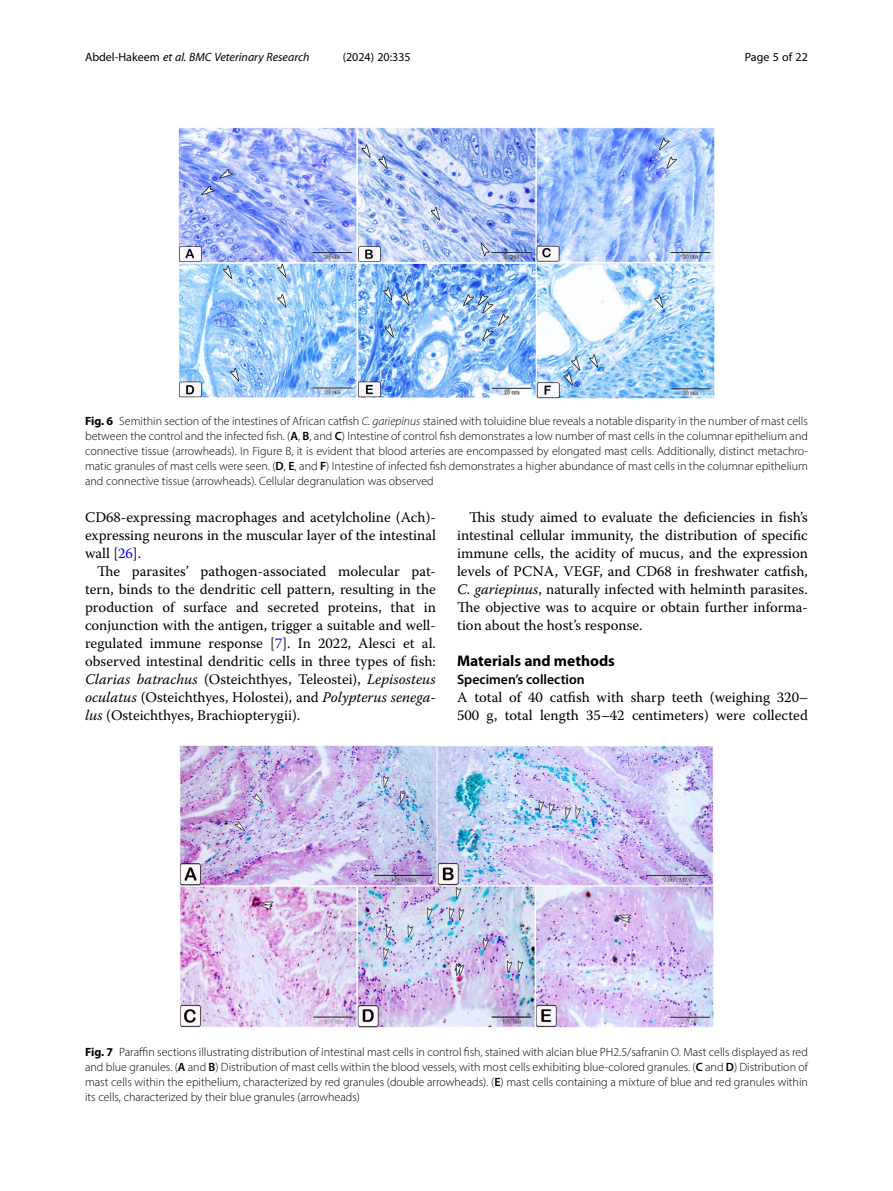
<style>
.page{position:relative;width:893px;height:1191px;background:#fff}
.page>*{position:absolute;margin:0;border:0;box-sizing:border-box;transform-origin:0 0}
.Head_1{font:700 15.45px "Myriad Pro";color:#000}
.Body_Text_Indent{font:14.7px/18px "Warnock Pro";color:#000;text-align:justify}
.Body_Text{font:14.7px/18px "Warnock Pro";color:#000}
.Head_2_After_1{font:600 13.8px "Myriad Pro";color:#000}
.Figure_Caption{font:300 12px/15px "Myriad Pro";color:#000;text-align:justify}
.t1{font:italic 12px "Myriad Pro";color:#000}
.t2{font:12px "Myriad Pro";color:#000}
.s1{font-style:normal}
.s2{font-weight:700}
.s3{font-style:italic}
.s4{font-weight:600}
.s5{color:#00f}
</style>
<div class="page">
<img style="left:179px;top:745px;width:535px;height:283px">
<img style="left:179px;top:126px;width:535px;height:272px">
<p class="t1" style="left:85px;top:50px;width:226px"><span class="s1">Abdel-Hakeem</span> et al. BMC Veterinary Research</p>
<p class="t2" style="left:343px;top:50px;width:70px">(2024) 20:335</p>
<p class="t2" style="left:745px;top:50px;width:65px">Page 5 of 22</p>
<p class="Figure_Caption" style="left:85px;top:414px;width:724px"><span class="s2">Fig. 6</span> Semithin section of the intestines of African catfish <span class="s3">C. gariepinus</span> stained with toluidine blue reveals a notable disparity in the number of mast cells between the control and the infected fish. (<span class="s4">A</span>, <span class="s4">B</span>, and <span class="s4">C</span>) Intestine of control fish demonstrates a low number of mast cells in the columnar epithelium and connective tissue (arrowheads). In Figure B, it is evident that blood arteries are encompassed by elongated mast cells. Additionally, distinct metachro&shy;matic granules of mast cells were seen. (<span class="s4">D</span>, <span class="s4">E</span>, and <span class="s4">F</span>) Intestine of infected fish demonstrates a higher abundance of mast cells in the columnar epithelium and connective tissue (arrowheads). Cellular degranulation was observed</p>
<p class="Body_Text_Indent" style="left:85px;top:508px;width:352px">CD68-expressing macrophages and acetylcholine (Ach)- expressing neurons in the muscular layer of the intestinal wall [<span class="s5">26</span>].</p>
<p class="Body_Text_Indent" style="left:85px;top:562px;width:352px;text-indent:12px">The parasites’ pathogen-associated molecular pat&shy;tern, binds to the dendritic cell pattern, resulting in the production of surface and secreted proteins, that in conjunction with the antigen, trigger a suitable and well&shy;regulated immune response [<span class="s5">7</span>]. In 2022, Alesci et al. observed intestinal dendritic cells in three types of fish:<br><span class="s3">Clarias batrachus</span> (Osteichthyes, Teleostei), <span class="s3">Lepisosteus oculatus</span> (Osteichthyes, Holostei), and <span class="s3">Polypterus senega&shy;lus</span> (Osteichthyes, Brachiopterygii).</p>
<p class="Body_Text_Indent" style="left:457px;top:508px;width:352px;text-indent:12px">This study aimed to evaluate the deficiencies in fish’s intestinal cellular immunity, the distribution of specific immune cells, the acidity of mucus, and the expression levels of PCNA, VEGF, and CD68 in freshwater catfish, <span class="s3">C. gariepinus</span>, naturally infected with helminth parasites.<br>The objective was to acquire or obtain further informa&shy;tion about the host’s response.</p>
<p class="Head_1" style="left:457px;top:651px;width:159px">Materials and methods</p>
<p class="Head_2_After_1" style="left:457px;top:671px;width:129px">Specimen’s collection</p>
<p class="Body_Text" style="left:457px;top:688px;width:352px">A total of 40 catfish with sharp teeth (weighing 320–<br>500 g, total length 35–42 centimeters) were collected</p>
<p class="Figure_Caption" style="left:85px;top:1044px;width:724px"><span class="s2">Fig. 7</span> Paraffin sections illustrating distribution of intestinal mast cells in control fish, stained with alcian blue PH2.5/safranin O. Mast cells displayed as red and blue granules. (<span class="s4">A</span> and <span class="s4">B</span>) Distribution of mast cells within the blood vessels, with most cells exhibiting blue-colored granules. (<span class="s4">C</span> and <span class="s4">D</span>) Distribution of mast cells within the epithelium, characterized by red granules (double arrowheads). (<span class="s4">E</span>) mast cells containing a mixture of blue and red granules within its cells, characterized by their blue granules (arrowheads)</p>
</div>
